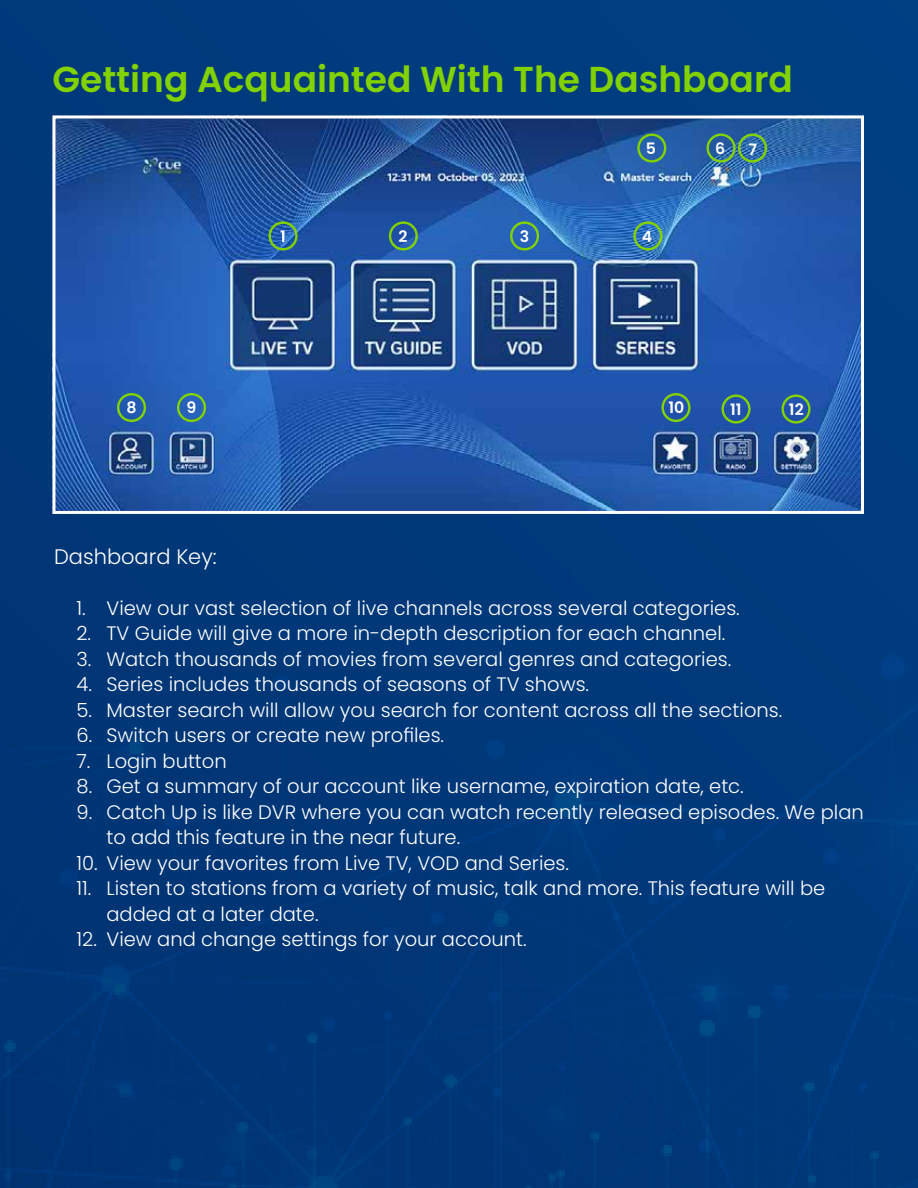
<style>
.page{position:relative;width:918px;height:1188px;background:#003879}
.page>*{position:absolute;margin:0;border:0;box-sizing:border-box;transform-origin:0 0}
.t1{font:600 36px "Poppins";color:#82d100}
.t2{font:300 21px "Poppins";color:#fff}
.t3{font:300 19.5px/25.5px "Poppins";color:#fff}
.t4{font:600 15.75px "Poppins";color:#fff}
</style>
<div class="page">
<img style="left:56px;top:119px;width:804px;height:391px">
<div style="left:52px;top:115px;width:812px;height:399px;border:3px solid #fff"></div>
<div style="left:268px;top:221px;width:30px;height:29px;border:2px solid #82d100;border-radius:50%"></div>
<div style="left:389px;top:221px;width:29px;height:29px;border:2px solid #82d100;border-radius:50%"></div>
<div style="left:510px;top:221px;width:29px;height:29px;border:2px solid #82d100;border-radius:50%"></div>
<div style="left:633px;top:221px;width:29px;height:29px;border:2px solid #82d100;border-radius:50%"></div>
<div style="left:706px;top:133px;width:30px;height:30px;border:2px solid #82d100;border-radius:50%"></div>
<div style="left:637px;top:133px;width:29px;height:30px;border:2px solid #82d100;border-radius:50%"></div>
<div style="left:117px;top:393px;width:29px;height:29px;border:2px solid #82d100;border-radius:50%"></div>
<div style="left:177px;top:393px;width:29px;height:29px;border:2px solid #82d100;border-radius:50%"></div>
<div style="left:661px;top:393px;width:30px;height:29px;border:2px solid #82d100;border-radius:50%"></div>
<div style="left:721px;top:394px;width:30px;height:30px;border:2px solid #82d100;border-radius:50%"></div>
<div style="left:781px;top:394px;width:30px;height:30px;border:2px solid #82d100;border-radius:50%"></div>
<div style="left:738px;top:133px;width:29px;height:30px;border:2px solid #82d100;border-radius:50%"></div>
<svg style="left:281px;top:231px;width:3px;height:11px"></svg>
<h1 class="t1" style="left:52px;top:58px;width:742px">Getting Acquainted With The Dashboard</h1>
<p class="t4" style="left:646px;top:139px;width:12px">5</p>
<p class="t4" style="left:715px;top:139px;width:12px">6</p>
<p class="t4" style="left:748px;top:140px;width:10px">7</p>
<p class="t4" style="left:399px;top:227px;width:11px">2</p>
<p class="t4" style="left:520px;top:227px;width:11px">3</p>
<p class="t4" style="left:642px;top:227px;width:12px">4</p>
<p class="t4" style="left:127px;top:398px;width:12px">8</p>
<p class="t4" style="left:187px;top:398px;width:11px">9</p>
<p class="t4" style="left:669px;top:398px;width:17px">10</p>
<p class="t4" style="left:730px;top:400px;width:13px">11</p>
<p class="t4" style="left:789px;top:400px;width:16px">12</p>
<p class="t2" style="left:54px;top:544px;width:164px">Dashboard Key:</p>
<p class="t3" style="left:76px;top:595px;width:665px">1. View our vast selection of live channels across several categories.</p>
<p class="t3" style="left:76px;top:621px;width:650px">2. TV Guide will give a more in-depth description for each channel.</p>
<p class="t3" style="left:76px;top:646px;width:656px">3. Watch thousands of movies from several genres and categories.</p>
<p class="t3" style="left:76px;top:672px;width:514px">4. Series includes thousands of seasons of TV shows.</p>
<p class="t3" style="left:76px;top:697px;width:707px">5. Master search will allow you search for content across all the sections.</p>
<p class="t3" style="left:76px;top:723px;width:369px">6. Switch users or create new profiles.</p>
<p class="t3" style="left:76px;top:748px;width:152px">7. Login button</p>
<p class="t3" style="left:76px;top:774px;width:669px">8. Get a summary of our account like username, expiration date, etc.</p>
<p class="t3" style="left:106px;top:799px;width:759px;text-indent:-30px">9. Catch Up is like DVR where you can watch recently released episodes. We plan to add this feature in the near future.</p>
<p class="t3" style="left:76px;top:850px;width:494px">10. View your favorites from Live TV, VOD and Series.</p>
<p class="t3" style="left:106px;top:876px;width:720px;text-indent:-30px">11. Listen to stations from a variety of music, talk and more. This feature will be added at a later date.</p>
<p class="t3" style="left:76px;top:927px;width:452px">12. View and change settings for your account.</p>
</div>
